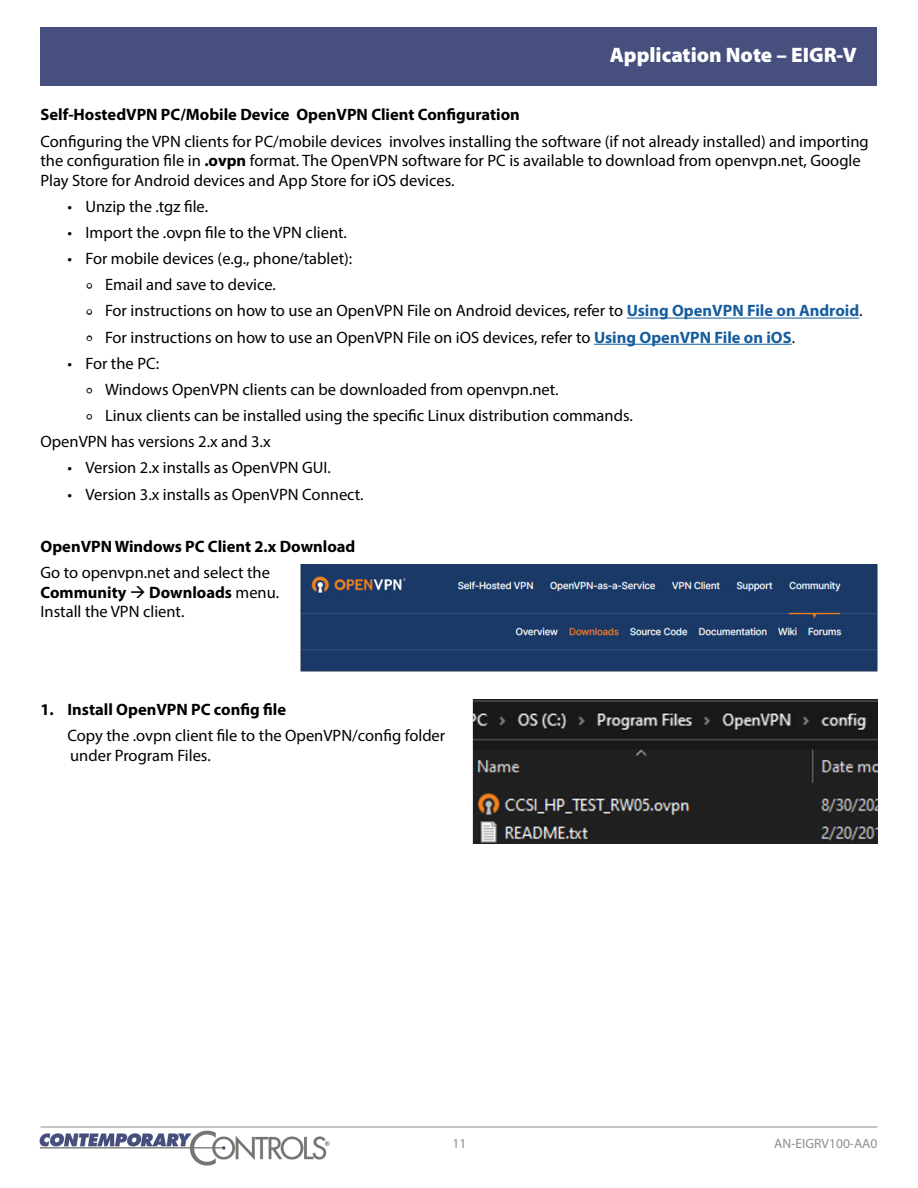
<style>
.page{position:relative;width:918px;height:1188px;background:#fff}
.page>*{position:absolute;margin:0;border:0;box-sizing:border-box;transform-origin:0 0}
.t1{font:900 21px "Myriad Pro";color:#fff}
.Body_Text{font:16.5px/19.5px "Myriad Pro";color:#000}
.Body_Text-2{font:700 16.5px "Myriad Pro";color:#000}
.t2{font:13.5px "Myriad Pro";color:#8e8e8d}
.s1{font-weight:700}
.s2{color:#231f20}
.s3{font-weight:700;color:#175d9e}
</style>
<div class="page">
<hr style="left:40px;top:1127px;width:838px;height:1px;background:#8e8d8c">
<div style="left:40px;top:27px;width:838px;height:59px;background:#464f7e"></div>
<img style="left:40px;top:1131px;width:290px;height:35px">
<hr style="left:627px;top:318px;width:232px;height:1px;background:#175d9e">
<hr style="left:594px;top:344px;width:198px;height:1px;background:#175d9e">
<img style="left:300px;top:565px;width:578px;height:107px">
<img style="left:472px;top:700px;width:406px;height:144px">
<p class="t1" style="left:610px;top:41px;width:249px">Application Note – EIGR-V</p>
<p class="Body_Text-2" style="left:40px;top:104px;width:481px">Self-HostedVPN PC/Mobile Device OpenVPN Client Configuration</p>
<p class="Body_Text" style="left:40px;top:131px;width:830px">Configuring the VPN clients for PC/mobile devices involves installing the software (if not already installed) and importing the configuration file in <span class="s1">.ovpn</span> format. The OpenVPN software for PC is available to download from openvpn.net, Google<br>Play Store for Android devices and App Store for iOS devices.</p>
<p class="Body_Text" style="left:68px;top:196px;width:142px">• Unzip the .tgz file.</p>
<p class="Body_Text" style="left:68px;top:222px;width:281px">• Import the .ovpn file to the VPN client.</p>
<p class="Body_Text" style="left:68px;top:249px;width:286px">• For mobile devices (e.g., phone/tablet):</p>
<p class="Body_Text" style="left:87px;top:275px;width:190px"><span class="s2">•</span> Email and save to device.</p>
<p class="Body_Text" style="left:87px;top:301px;width:777px"><span class="s2">•</span> For instructions on how to use an OpenVPN File on Android devices, refer to <span class="s3">Using OpenVPN File on Android</span>.</p>
<p class="Body_Text" style="left:87px;top:327px;width:710px"><span class="s2">•</span> For instructions on how to use an OpenVPN File on iOS devices, refer to <span class="s3">Using OpenVPN File on iOS</span>.</p>
<p class="Body_Text" style="left:68px;top:353px;width:93px">• For the PC:</p>
<p class="Body_Text" style="left:87px;top:379px;width:473px"><span class="s2">•</span> Windows OpenVPN clients can be downloaded from openvpn.net.</p>
<p class="Body_Text" style="left:87px;top:406px;width:547px"><span class="s2">•</span> Linux clients can be installed using the specific Linux distribution commands.</p>
<p class="Body_Text" style="left:40px;top:432px;width:232px">OpenVPN has versions 2.x and 3.x</p>
<p class="Body_Text" style="left:68px;top:458px;width:265px">• Version 2.x installs as OpenVPN GUI.</p>
<p class="Body_Text" style="left:68px;top:484px;width:298px">• Version 3.x installs as OpenVPN Connect.</p>
<p class="Body_Text-2" style="left:40px;top:536px;width:316px">OpenVPN Windows PC Client 2.x Download</p>
<p class="Body_Text" style="left:40px;top:563px;width:240px">Go to openvpn.net and select the<br><span class="s1">Community</span> → <span class="s1">Downloads</span> menu.<br>Install the VPN client.</p>
<p class="Body_Text-2" style="left:40px;top:699px;width:247px">1. Install OpenVPN PC config file</p>
<p class="Body_Text" style="left:67px;top:726px;width:379px">Copy the .ovpn client file to the OpenVPN/config folder under Program Files.</p>
<p class="t2" style="left:453px;top:1135px;width:15px">11</p>
<p class="t2" style="left:774px;top:1135px;width:105px">AN-EIGRV100-AA0</p>
</div>
